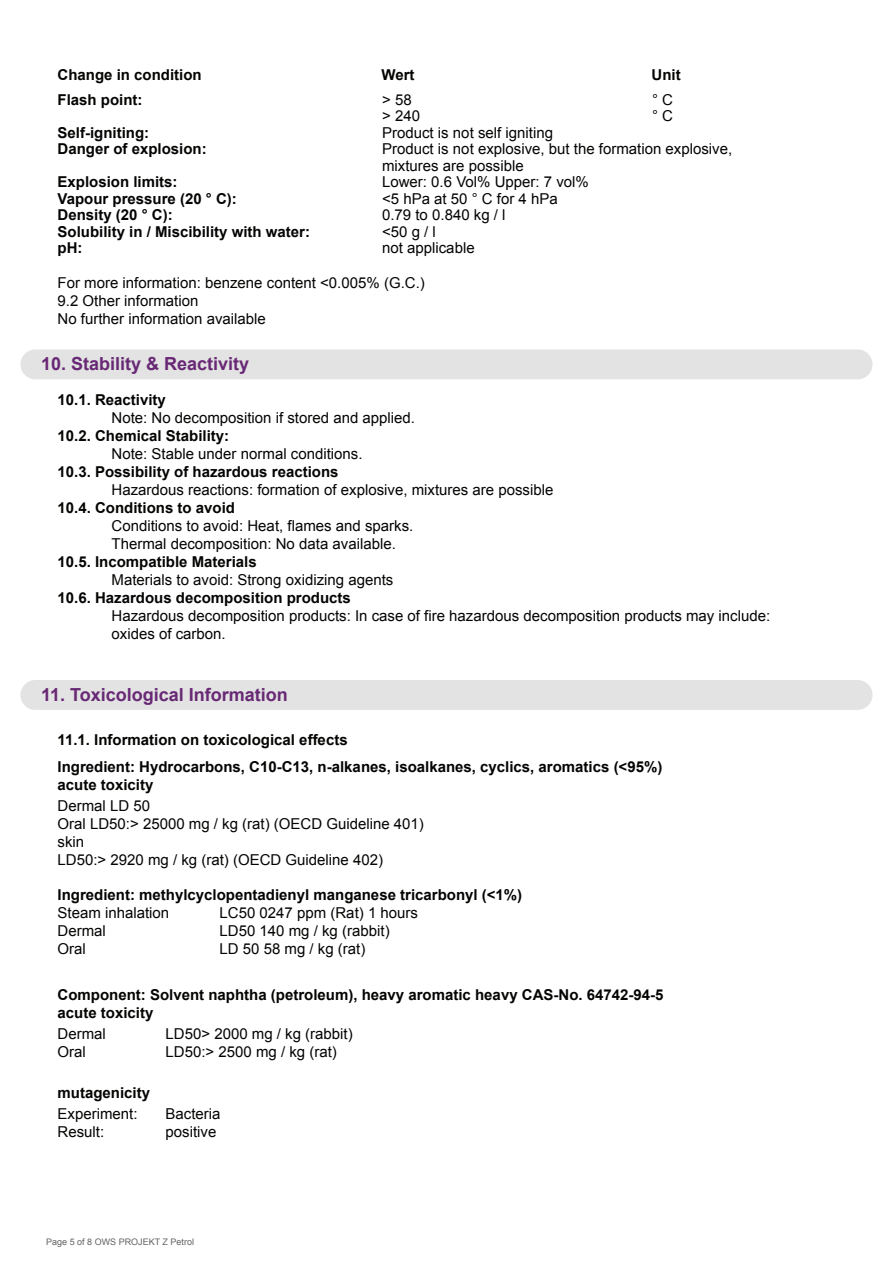
<style>
.page{position:relative;width:893px;height:1263px;background:#fff}
.page>*{position:absolute;margin:0;border:0;box-sizing:border-box;transform-origin:0 0}
.t1{font:700 18px "Arial";color:#682875}
.t2{font:15px/18px "Arial";color:#040503}
.t3{font:700 15px/16.5px "Arial";color:#040503}
.t4{font:9px "Arial";color:#636263}
</style>
<div class="page">
<div style="left:20px;top:349px;width:852px;height:30px;background:#e2e3e2;border-radius:15px"></div>
<div style="left:20px;top:680px;width:852px;height:30px;background:#e2e3e2;border-radius:15px"></div>
<p class="t3" style="left:58px;top:67px;width:146px">Change in condition</p>
<p class="t3" style="left:382px;top:67px;width:35px">Wert</p>
<p class="t3" style="left:652px;top:67px;width:31px">Unit</p>
<p class="t3" style="left:58px;top:92px;width:87px">Flash point:</p>
<p class="t3" style="left:58px;top:125px;width:151px">Self-igniting:<br>Danger of explosion:</p>
<p class="t3" style="left:58px;top:174px;width:254px">Explosion limits:<br>Vapour pressure (20 ° C):<br>Density (20 ° C):<br>Solubility in / Miscibility with water: pH:</p>
<p class="t2" style="left:382px;top:91px;width:31px">&gt; 58</p>
<p class="t2" style="left:652px;top:91px;width:22px">° C</p>
<p class="t2" style="left:382px;top:107px;width:39px">&gt; 240</p>
<p class="t2" style="left:652px;top:107px;width:22px">° C</p>
<p class="t2" style="left:382px;top:124px;width:352px;line-height:16.5px">Product is not self igniting<br>Product is not explosive, but the formation explosive, mixtures are possible<br>Lower: 0.6 Vol% Upper: 7 vol%<br>&lt;5 hPa at 50 ° C for 4 hPa<br>0.79 to 0.840 kg / l<br>&lt;50 g / l<br>not applicable</p>
<p class="t2" style="left:58px;top:274px;width:369px">For more information: benzene content &lt;0.005% (G.C.)<br>9.2 Other information<br>No further information available</p>
<p class="t1" style="left:41px;top:352px;width:210px">10. Stability &amp; Reactivity</p>
<p class="t3" style="left:58px;top:392px;width:110px">10.1. Reactivity</p>
<p class="t2" style="left:112px;top:409px;width:305px">Note: No decomposition if stored and applied.</p>
<p class="t3" style="left:58px;top:428px;width:173px">10.2. Chemical Stability:</p>
<p class="t2" style="left:112px;top:445px;width:252px">Note: Stable under normal conditions.</p>
<p class="t3" style="left:58px;top:464px;width:282px">10.3. Possibility of hazardous reactions</p>
<p class="t2" style="left:112px;top:481px;width:443px">Hazardous reactions: formation of explosive, mixtures are possible</p>
<p class="t3" style="left:58px;top:500px;width:179px">10.4. Conditions to avoid</p>
<p class="t2" style="left:112px;top:517px;width:303px">Conditions to avoid: Heat, flames and sparks.<br>Thermal decomposition: No data available.</p>
<p class="t3" style="left:58px;top:554px;width:201px">10.5. Incompatible Materials</p>
<p class="t2" style="left:112px;top:571px;width:283px">Materials to avoid: Strong oxidizing agents</p>
<p class="t3" style="left:58px;top:590px;width:295px">10.6. Hazardous decomposition products</p>
<p class="t2" style="left:112px;top:607px;width:660px">Hazardous decomposition products: In case of fire hazardous decomposition products may include: oxides of carbon.</p>
<p class="t1" style="left:41px;top:683px;width:248px">11. Toxicological Information</p>
<p class="t3" style="left:58px;top:727px;width:606px;line-height:26.8px">11.1. Information on toxicological effects<br>Ingredient: Hydrocarbons, C10-C13, n-alkanes, isoalkanes, cyclics, aromatics (&lt;95%)</p>
<p class="t3" style="left:58px;top:777px;width:97px">acute toxicity</p>
<p class="t2" style="left:58px;top:797px;width:368px">Dermal LD 50<br>Oral LD50:&gt; 25000 mg / kg (rat) (OECD Guideline 401) skin<br>LD50:&gt; 2920 mg / kg (rat) (OECD Guideline 402)</p>
<p class="t3" style="left:58px;top:886px;width:466px">Ingredient: methylcyclopentadienyl manganese tricarbonyl (&lt;1%)</p>
<p class="t2" style="left:58px;top:903px;width:113px">Steam inhalation</p>
<p class="t2" style="left:220px;top:903px;width:200px">LC50 0247 ppm (Rat) 1 hours</p>
<p class="t2" style="left:58px;top:921px;width:50px">Dermal</p>
<p class="t2" style="left:220px;top:921px;width:172px">LD50 140 mg / kg (rabbit)</p>
<p class="t2" style="left:58px;top:939px;width:30px">Oral</p>
<p class="t2" style="left:220px;top:939px;width:147px">LD 50 58 mg / kg (rat)</p>
<p class="t3" style="left:58px;top:986px;width:607px;line-height:18px">Component: Solvent naphtha (petroleum), heavy aromatic heavy CAS-No. 64742-94-5 acute toxicity</p>
<p class="t2" style="left:58px;top:1025px;width:50px">Dermal</p>
<p class="t2" style="left:166px;top:1025px;width:189px">LD50&gt; 2000 mg / kg (rabbit)</p>
<p class="t2" style="left:58px;top:1043px;width:30px">Oral</p>
<p class="t2" style="left:166px;top:1043px;width:173px">LD50:&gt; 2500 mg / kg (rat)</p>
<p class="t3" style="left:58px;top:1085px;width:94px">mutagenicity</p>
<p class="t2" style="left:58px;top:1105px;width:82px">Experiment:</p>
<p class="t2" style="left:166px;top:1105px;width:57px">Bacteria</p>
<p class="t2" style="left:58px;top:1123px;width:48px">Result:</p>
<p class="t2" style="left:166px;top:1123px;width:52px">positive</p>
<p class="t4" style="left:46px;top:1236px;width:149px">Page 5 of 8 OWS PROJEKT Z Petrol</p>
</div>
